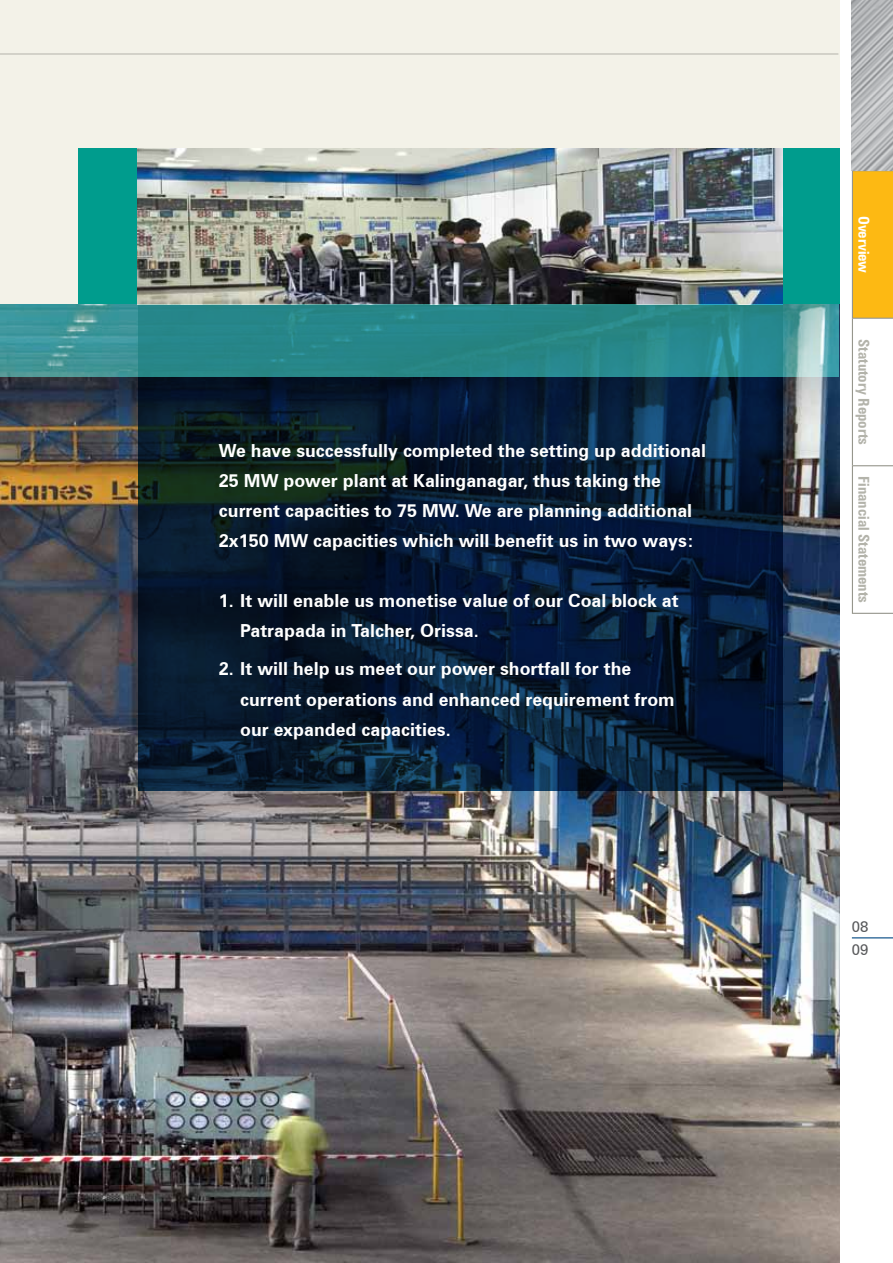
<style>
.page{position:relative;width:893px;height:1263px;background:#fff}
.page>*{position:absolute;margin:0;border:0;box-sizing:border-box;transform-origin:0 0}
.t1{font:700 18px/30px "Zurich BT";color:#fff}
.t2{font:700 condensed 15px "Zurich BT";color:#b3b3aa}
.t3{font:700 condensed 15px "Zurich BT";color:#fff}
.t4{font:15px/23.4px "Zurich BT";color:#58595b}
</style>
<div class="page">
<div style="left:0;top:0;width:839px;height:310px;background:#f3f2e8"></div>
<div style="left:78px;top:149px;width:761px;height:156px;background:#009c8d"></div>
<img style="left:0;top:377px;width:839px;height:886px">
<svg style="left:138px;top:377px;width:645px;height:413px;background:#071b32"></svg>
<img style="left:138px;top:149px;width:645px;height:156px">
<svg style="left:0;top:305px;width:839px;height:72px;background:#318c8f"></svg>
<hr style="left:852px;top:937px;width:41px;height:1px;background:#004781">
<div style="left:852px;top:171px;width:41px;height:147px;background:#fdb913"></div>
<hr style="left:853px;top:170px;width:40px;height:1px;background:#96968c">
<hr style="left:852px;top:170px;width:1px;height:148px;background:#96968c">
<hr style="left:853px;top:318px;width:40px;height:1px;background:#96968c">
<hr style="left:852px;top:318px;width:1px;height:148px;background:#96968c">
<hr style="left:853px;top:465px;width:40px;height:1px;background:#96968c">
<hr style="left:853px;top:613px;width:40px;height:1px;background:#96968c">
<hr style="left:852px;top:466px;width:1px;height:148px;background:#96968c">
<hr style="left:0;top:54px;width:838px;height:1px;background:#b3b3aa">
<img style="left:852px;top:0;width:41px;height:170px">
<p class="t1" style="left:219px;top:435px;width:489px">We have successfully completed the setting up additional 25 MW power plant at Kalinganagar, thus taking the current capacities to 75 MW. We are planning additional 2x150 MW capacities which will benefit us in two ways:</p>
<p class="t1" style="left:240px;top:585px;width:440px;text-indent:-21px">1. It will enable us monetise value of our Coal block at<br>Patrapada in Talcher, Orissa.</p>
<p class="t1" style="left:240px;top:654px;width:436px;text-indent:-21px">2. It will help us meet our power shortfall for the current operations and enhanced requirement from our expanded capacities.</p>
<p class="t3" style="left:873px;top:216px;width:59px;rotate:90deg">Overview</p>
<p class="t2" style="left:873px;top:339px;width:108px;rotate:90deg">Statutory Reports</p>
<p class="t2" style="left:873px;top:476px;width:129px;rotate:90deg">Financial Statements</p>
<p class="t4" style="left:852px;top:915px;width:18px">08<br>09</p>
</div>
